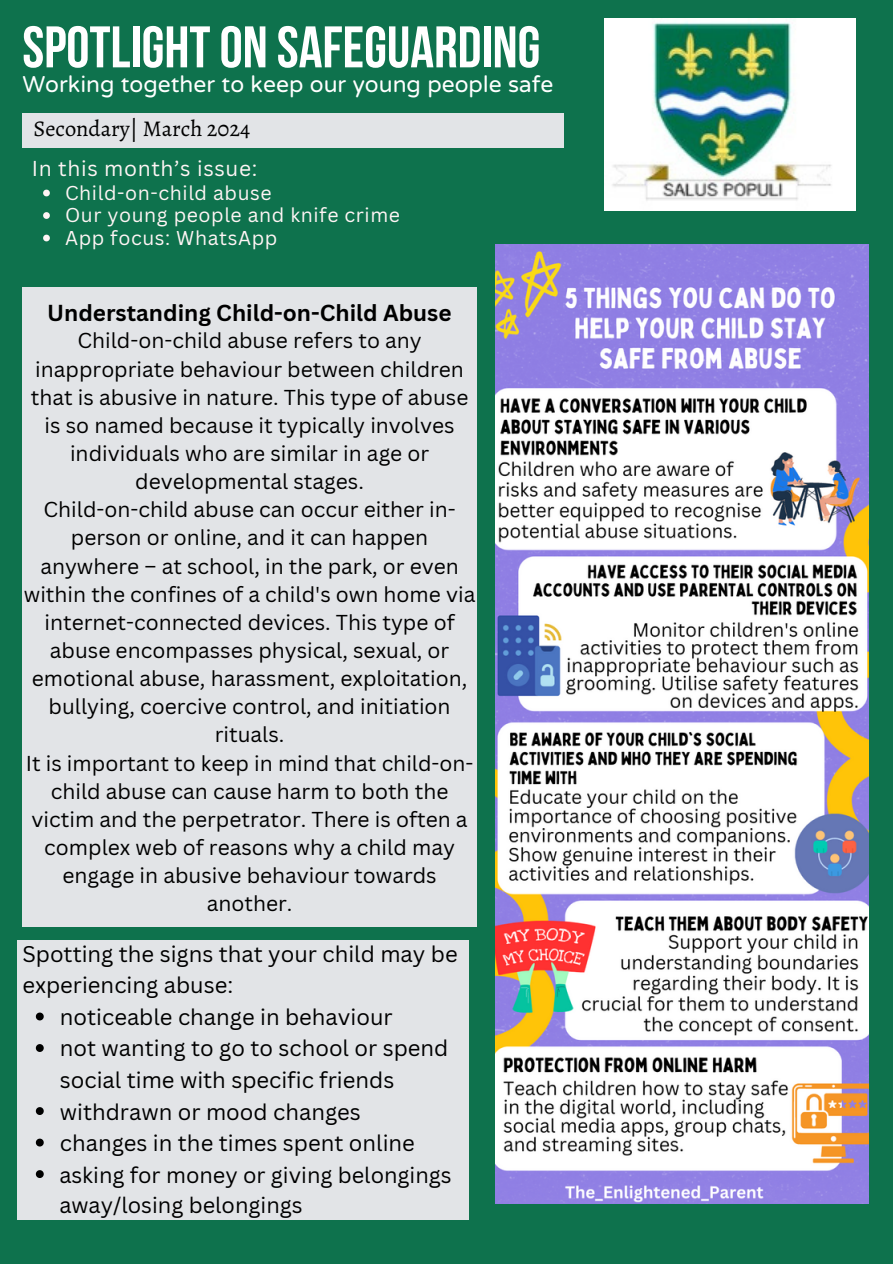
<style>
.page{position:relative;width:893px;height:1264px;background:#fff}
.page>*{position:absolute;margin:0;border:0;box-sizing:border-box;transform-origin:0 0}
.t1{font:58.5px "Bebas Neue Cyrillic";color:#fff}
.t2{font:28.5px "NTR";color:#fff}
.t3{font:700 22.5px "Canva Sans";color:#000}
.t4{font:22.5px "Alegreya";color:#000}
.t5{font:22.05px/31.5px "Canva Sans";color:#000}
.t6{font:21.75px/30.3px "Canva Sans";color:#000}
.t7{font:21px/28.2px "Canva Sans";color:#000;text-align:center}
.t8{font:21px "Canva Sans";letter-spacing:.03em;color:#fff5f5}
.t9{font:19.5px "Canva Sans";letter-spacing:.03em;color:#fff5f5}
</style>
<div class="page">
<div style="left:0;top:0;width:892px;height:1263px;background:#0e724d"></div>
<div style="left:22px;top:113px;width:541px;height:35px;background:#e2e4e7"></div>
<div style="left:22px;top:287px;width:455px;height:639px;background:#e2e4e7"></div>
<div style="left:17px;top:940px;width:451px;height:279px;background:#e2e4e7"></div>
<img style="left:495px;top:245px;width:373px;height:958px">
<img style="left:604px;top:18px;width:251px;height:192px">
<svg style="left:43px;top:190px;width:7px;height:6px"></svg>
<svg style="left:43px;top:212px;width:7px;height:7px"></svg>
<svg style="left:43px;top:235px;width:7px;height:6px"></svg>
<svg style="left:36px;top:1012px;width:8px;height:8px"></svg>
<svg style="left:36px;top:1044px;width:8px;height:7px"></svg>
<svg style="left:36px;top:1107px;width:8px;height:7px"></svg>
<svg style="left:36px;top:1138px;width:8px;height:8px"></svg>
<svg style="left:36px;top:1170px;width:8px;height:7px"></svg>
<h3 class="t1" style="left:22px;top:23px;width:519px">SPOTLIGHTON SAFEGUARDING</h3>
<h3 class="t2" style="left:22px;top:66px;width:532px">Working together to keep our young people safe</h3>
<h2 class="t4" style="left:33px;top:114px;width:218px">Secondary| March 2024</h2>
<p class="t8" style="left:32px;top:154px;width:227px">In this month’s issue:</p>
<p class="t9" style="left:65px;top:179px;width:208px">Child-on-child abuse</p>
<p class="t9" style="left:65px;top:201px;width:336px">Our young people and knife crime</p>
<p class="t9" style="left:65px;top:224px;width:214px">App focus: WhatsApp</p>
<h3 class="t3" style="left:47px;top:297px;width:406px">Understanding Child-on-Child Abuse</h3>
<h3 class="t7" style="left:24px;top:326px;width:453px">Child-on-child abuse refers to any inappropriate behaviour between children that is abusive in nature. This type of abuse is so named because it typically involves individuals who are similar in age or developmental stages.<br>Child-on-child abuse can occur either in&shy;person or online, and it can happen anywhere – at school, in the park, or even within the confines of a child's own home via internet-connected devices. This type of abuse encompasses physical, sexual, or emotional abuse, harassment, exploitation, bullying, coercive control, and initiation rituals.<br>It is important to keep in mind that child-on&shy;child abuse can cause harm to both the victim and the perpetrator. There is often a complex web of reasons why a child may engage in abusive behaviour towards another.</h3>
<h3 class="t5" style="left:22px;top:937px;width:437px">Spotting the signs that your child may be experiencing abuse:</h3>
<p class="t5" style="left:60px;top:1000px;width:334px">noticeable change in behaviour</p>
<p class="t5" style="left:60px;top:1032px;width:390px">not wanting to go to school or spend social time with specific friends</p>
<p class="t5" style="left:60px;top:1095px;width:302px">withdrawn or mood changes</p>
<p class="t5" style="left:60px;top:1126px;width:356px">changes in the times spent online</p>
<p class="t6" style="left:59px;top:1158px;width:394px">asking for money or giving belongings away/losing belongings</p>
</div>
